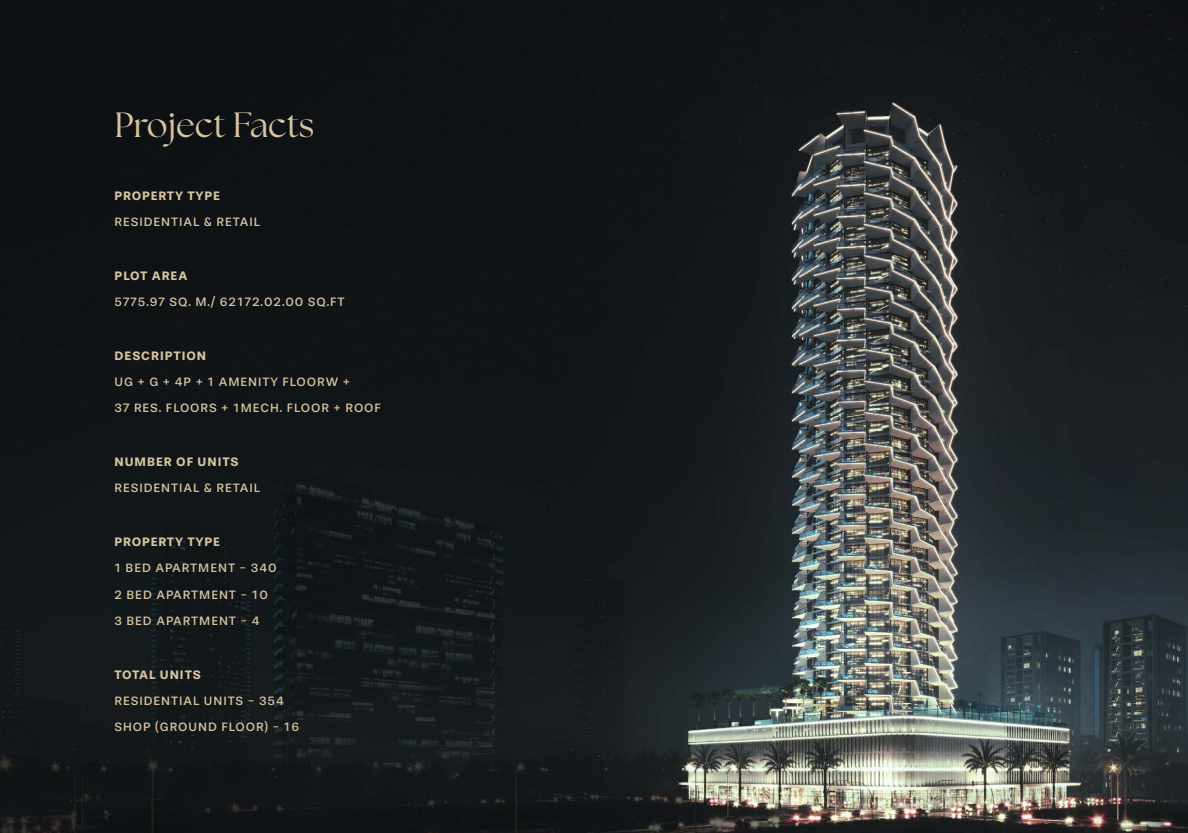
<style>
.page{position:relative;width:1188px;height:833px;background:#fff}
.page>*{position:absolute;margin:0;border:0;box-sizing:border-box;transform-origin:0 0}
.t1{font:35px "The Seasons";color:#d9c49f}
.t2{font:12.5px/26.2px "Stevie Sans";letter-spacing:.075em;color:#d9c49f}
.t3{font:700 12.5px "Stevie Sans";letter-spacing:.06em;color:#d9c49f}
</style>
<div class="page">
<img style="left:0;top:0;width:1187px;height:833px">
<h1 class="t1" style="left:114px;top:102px;width:201px">Project Facts</h1>
<p class="t3" style="left:114px;top:188px;width:107px">PROPERTY TYPE</p>
<p class="t2" style="left:114px;top:209px;width:147px">RESIDENTIAL &amp; RETAIL</p>
<p class="t3" style="left:114px;top:268px;width:74px">PLOT AREA</p>
<p class="t2" style="left:114px;top:289px;width:232px">5775.97 SQ. M./ 62172.02.00 SQ.FT</p>
<p class="t3" style="left:114px;top:348px;width:93px">DESCRIPTION</p>
<p class="t2" style="left:114px;top:369px;width:268px">UG + G + 4P + 1 AMENITY FLOORW +<br>37 RES. FLOORS + 1MECH. FLOOR + ROOF</p>
<p class="t3" style="left:114px;top:454px;width:125px">NUMBER OF UNITS</p>
<p class="t2" style="left:114px;top:475px;width:147px">RESIDENTIAL &amp; RETAIL</p>
<p class="t3" style="left:114px;top:534px;width:107px">PROPERTY TYPE</p>
<p class="t2" style="left:114px;top:555px;width:164px">1 BED APARTMENT - 340<br>2 BED APARTMENT - 10<br>3 BED APARTMENT - 4</p>
<p class="t3" style="left:114px;top:667px;width:88px">TOTAL UNITS</p>
<p class="t2" style="left:114px;top:687px;width:186px">RESIDENTIAL UNITS - 354<br>SHOP (GROUND FLOOR) - 16</p>
</div>
